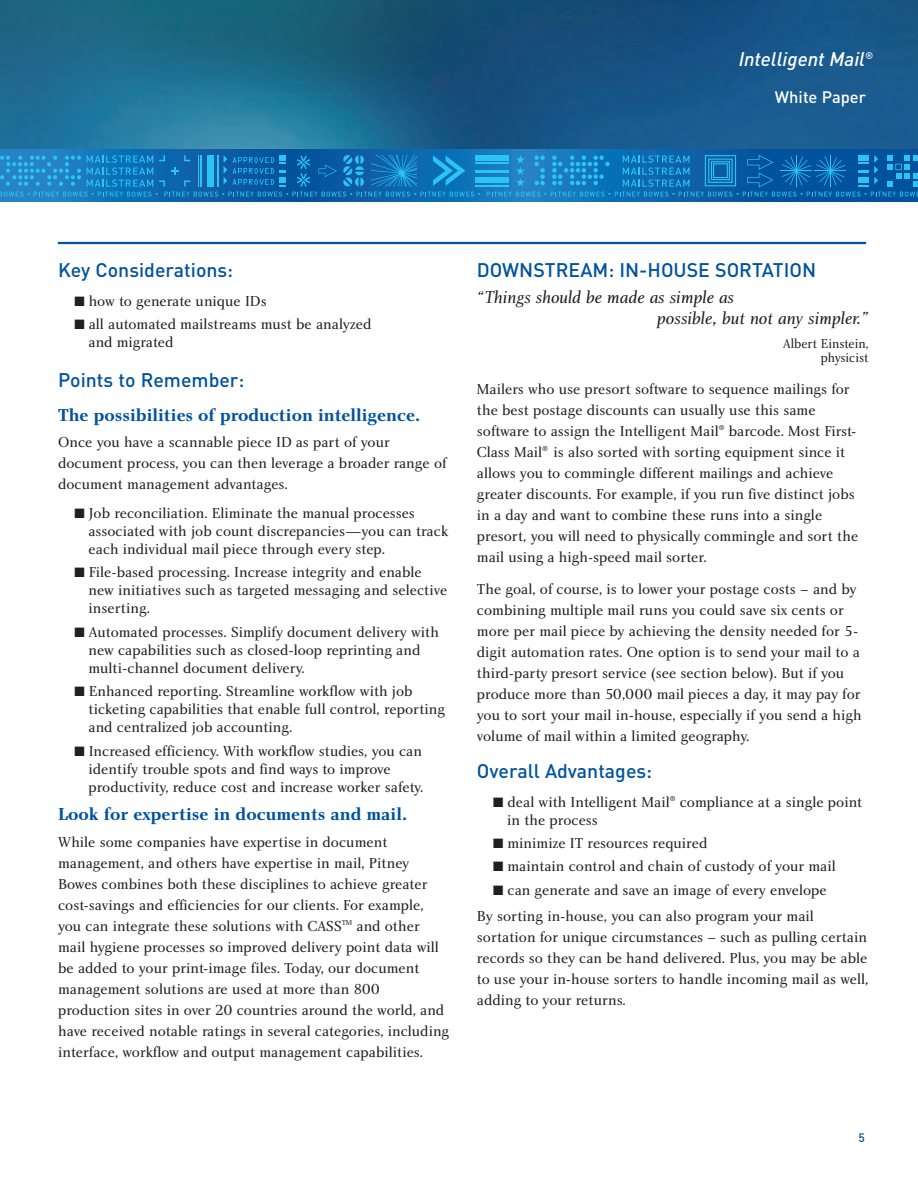
<style>
.page{position:relative;width:918px;height:1188px;background:#fff}
.page>*{position:absolute;margin:0;border:0;box-sizing:border-box;transform-origin:0 0}
.t1{font:500 19.5px "DIN";color:#01539e}
.t2{font:italic 500 19.5px "DIN";color:#fff}
.t3{font:18px "Charlotte Bold Plain";color:#01539e}
.t4{font:18px/21px "Charlotte Book Italic Plain";color:#231f20}
.t5{font:500 16.5px "DIN";color:#fff}
.t6{font:15px/21px "Charlotte Book Plain";color:#231f20}
.t7{font:13.5px/13.5px "Charlotte Book Plain";color:#231f20;text-align:right;scale:.95 1}
.t8{font:500 12px "DIN";color:#01539e}
</style>
<div class="page">
<hr style="left:58px;top:242px;width:808px;height:2px;background:#01539e">
<img style="left:0;top:0;width:918px;height:149px">
<svg style="left:0;top:149px;width:918px;height:53px"></svg>
<hr style="left:475px;top:185px;width:33px;height:2px;background:#2bc4f3">
<hr style="left:475px;top:162px;width:33px;height:2px;background:#2bc4f3">
<hr style="left:475px;top:172px;width:33px;height:1px;background:#2bc4f3">
<hr style="left:475px;top:170px;width:33px;height:1px;background:#2bc4f3">
<div style="left:475px;top:178px;width:33px;height:5px;background:#2bc4f3"></div>
<div style="left:475px;top:155px;width:33px;height:5px;background:#2bc4f3"></div>
<svg style="left:0;top:155px;width:480px;height:42px"></svg>
<svg style="left:487px;top:155px;width:431px;height:42px"></svg>
<h1 class="t2" style="left:739px;top:52px;width:136px">Intelligent Mail<sup>®</sup></h1>
<p class="t5" style="left:775px;top:91px;width:93px">White Paper</p>
<h1 class="t1" style="left:58px;top:263px;width:177px">Key Considerations:</h1>
<p class="t6" style="left:74px;top:291px;width:194px">■ how to generate unique IDs</p>
<p class="t6" style="left:89px;top:316px;width:284px;line-height:18px;text-indent:-14px">■ all automated mailstreams must be analyzed and migrated</p>
<h1 class="t1" style="left:58px;top:373px;width:188px">Points to Remember:</h1>
<p class="t3" style="left:58px;top:408px;width:364px">The possibilities of production intelligence.</p>
<p class="t6" style="left:58px;top:433px;width:390px">Once you have a scannable piece ID as part of your document process, you can then leverage a broader range of document management advantages.</p>
<p class="t6" style="left:89px;top:505px;width:361px;line-height:18px;text-indent:-14px">■ Job reconciliation. Eliminate the manual processes associated with job count discrepancies—you can track each individual mail piece through every step.</p>
<p class="t6" style="left:89px;top:565px;width:360px;line-height:18px;text-indent:-14px">■ File-based processing. Increase integrity and enable new initiatives such as targeted messaging and selective inserting.</p>
<p class="t6" style="left:89px;top:624px;width:352px;line-height:18px;text-indent:-14px">■ Automated processes. Simplify document delivery with new capabilities such as closed-loop reprinting and multi-channel document delivery.</p>
<p class="t6" style="left:89px;top:684px;width:358px;line-height:18px;text-indent:-14px">■ Enhanced reporting. Streamline workflow with job ticketing capabilities that enable full control, reporting and centralized job accounting.</p>
<p class="t6" style="left:89px;top:743px;width:336px;line-height:18px;text-indent:-14px">■ Increased efficiency. With workflow studies, you can identify trouble spots and find ways to improve productivity, reduce cost and increase worker safety.</p>
<p class="t3" style="left:58px;top:808px;width:350px">Look for expertise in documents and mail.</p>
<p class="t6" style="left:58px;top:833px;width:393px">While some companies have expertise in document management, and others have expertise in mail, Pitney Bowes combines both these disciplines to achieve greater cost-savings and efficiencies for our clients. For example, you can integrate these solutions with CASS<sup>TM</sup> and other mail hygiene processes so improved delivery point data will be added to your print-image files. Today, our document management solutions are used at more than 800 production sites in over 20 countries around the world, and have received notable ratings in several categories, including interface, workflow and output management capabilities.</p>
<h1 class="t1" style="left:477px;top:263px;width:341px">DOWNSTREAM: IN-HOUSE SORTATION</h1>
<p class="t4" style="left:657px;top:288px;width:213px;text-indent:-180px">“Things should be made as simple as<br>possible, but not any simpler.”</p>
<p class="t7" style="left:783px;top:338px;width:92px">Albert Einstein, physicist</p>
<p class="t6" style="left:477px;top:380px;width:383px">Mailers who use presort software to sequence mailings for the best postage discounts can usually use this same software to assign the Intelligent Mail<sup>®</sup> barcode. Most First-Class Mail<sup>®</sup> is also sorted with sorting equipment since it allows you to commingle different mailings and achieve greater discounts. For example, if you run five distinct jobs in a day and want to combine these runs into a single presort, you will need to physically commingle and sort the mail using a high-speed mail sorter.</p>
<p class="t6" style="left:477px;top:579px;width:386px">The goal, of course, is to lower your postage costs – and by combining multiple mail runs you could save six cents or more per mail piece by achieving the density needed for 5- digit automation rates. One option is to send your mail to a third-party presort service (see section below). But if you produce more than 50,000 mail pieces a day, it may pay for you to sort your mail in-house, especially if you send a high volume of mail within a limited geography.</p>
<h1 class="t1" style="left:477px;top:764px;width:177px">Overall Advantages:</h1>
<p class="t6" style="left:507px;top:794px;width:357px;line-height:18px;text-indent:-14px">■ deal with Intelligent Mail<sup>®</sup> compliance at a single point in the process</p>
<p class="t6" style="left:493px;top:834px;width:216px">■ minimize IT resources required</p>
<p class="t6" style="left:493px;top:857px;width:344px">■ maintain control and chain of custody of your mail</p>
<p class="t6" style="left:477px;top:878px;width:351px;line-height:26.4px;text-indent:16px">■ can generate and save an image of every envelope<br>By sorting in-house, you can also program your mail</p>
<p class="t6" style="left:477px;top:928px;width:393px;text-align:justify">sortation for unique circumstances – such as pulling certain records so they can be hand delivered. Plus, you may be able to use your in-house sorters to handle incoming mail as well, adding to your returns.</p>
<p class="t8" style="left:858px;top:1133px;width:8px">5</p>
</div>
